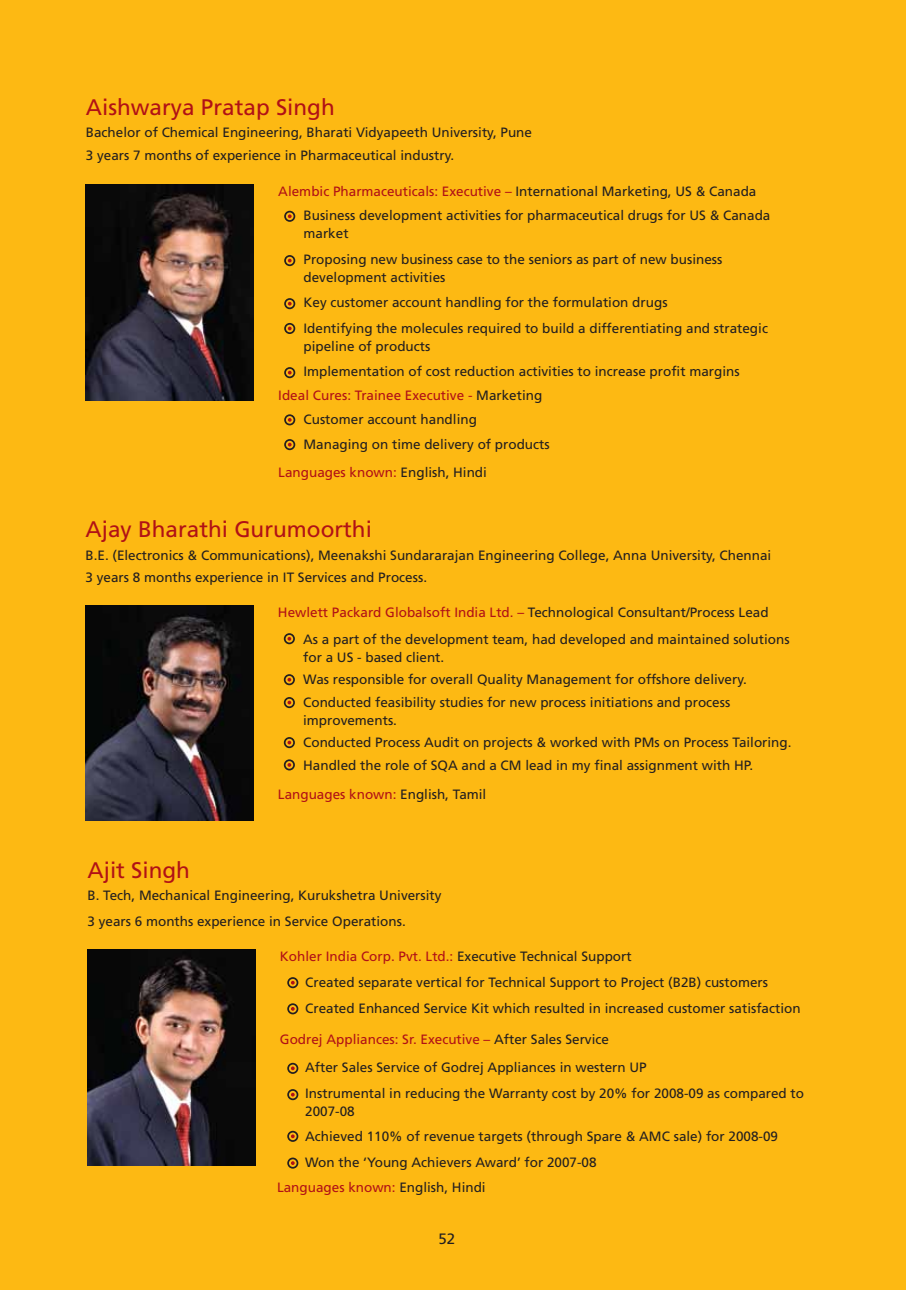
<style>
.page{position:relative;width:907px;height:1291px;background:#fff}
.page>*{position:absolute;margin:0;border:0;box-sizing:border-box;transform-origin:0 0}
.t1{font:22.5px "Frutiger";color:#b11116}
.t2{font:15px "Frutiger";color:#231f20}
.t3{font:13.5px/25.5px "Frutiger";color:#231f20}
.t4{font:13.5px "Frutiger";color:#b11116}
.s1{color:#231f20}
.s2{color:#b11116}
</style>
<div class="page">
<div style="left:0;top:1px;width:906px;height:1288px;background:#fdb913"></div>
<svg style="left:284px;top:211px;width:11px;height:11px"></svg>
<svg style="left:284px;top:255px;width:11px;height:11px"></svg>
<svg style="left:284px;top:298px;width:11px;height:11px"></svg>
<svg style="left:284px;top:323px;width:11px;height:11px"></svg>
<svg style="left:284px;top:367px;width:11px;height:11px"></svg>
<svg style="left:284px;top:414px;width:11px;height:11px"></svg>
<svg style="left:284px;top:439px;width:11px;height:11px"></svg>
<svg style="left:284px;top:633px;width:11px;height:11px"></svg>
<svg style="left:284px;top:674px;width:11px;height:11px"></svg>
<svg style="left:284px;top:697px;width:11px;height:11px"></svg>
<svg style="left:284px;top:737px;width:11px;height:11px"></svg>
<svg style="left:284px;top:759px;width:11px;height:11px"></svg>
<svg style="left:287px;top:977px;width:11px;height:11px"></svg>
<svg style="left:287px;top:1003px;width:11px;height:11px"></svg>
<svg style="left:287px;top:1062px;width:11px;height:11px"></svg>
<svg style="left:287px;top:1089px;width:11px;height:10px"></svg>
<svg style="left:287px;top:1130px;width:11px;height:11px"></svg>
<svg style="left:287px;top:1157px;width:11px;height:11px"></svg>
<img style="left:86px;top:185px;width:167px;height:215px">
<img style="left:86px;top:605px;width:167px;height:215px">
<img style="left:88px;top:949px;width:167px;height:215px">
<p class="t1" style="left:86px;top:93px;width:250px">Aishwarya Pratap Singh</p>
<p class="t3" style="left:86px;top:121px;width:447px;line-height:22.5px">Bachelor of Chemical Engineering, Bharati Vidyapeeth University, Pune<br>3 years 7 months of experience in Pharmaceutical industry.</p>
<p class="t4" style="left:278px;top:184px;width:479px">Alembic Pharmaceuticals: Executive – <span class="s1">International Marketing, US &amp; Canada</span></p>
<p class="t3" style="left:303px;top:206px;width:468px;line-height:18px">Business development activities for pharmaceutical drugs for US &amp; Canada market</p>
<p class="t3" style="left:303px;top:250px;width:420px;line-height:18px">Proposing new business case to the seniors as part of new business development activities</p>
<p class="t3" style="left:303px;top:289px;width:466px">Key customer account handling for the formulation drugs<br>Identifying the molecules required to build a differentiating and strategic</p>
<p class="t3" style="left:303px;top:333px;width:437px">pipeline of products<br>Implementation of cost reduction activities to increase profit margins</p>
<p class="t3" style="left:303px;top:406px;width:248px">Customer account handling<br>Managing on time delivery of products</p>
<p class="t4" style="left:278px;top:387px;width:265px">Ideal Cures: Trainee Executive - <span class="s1">Marketing</span></p>
<p class="t4" style="left:278px;top:464px;width:210px">Languages known: <span class="s1">English, Hindi</span></p>
<p class="t1" style="left:85px;top:516px;width:288px">Ajay Bharathi Gurumoorthi</p>
<p class="t3" style="left:85px;top:543px;width:687px;line-height:22.5px">B.E. (Electronics &amp; Communications), Meenakshi Sundararajan Engineering College, Anna University, Chennai<br>3 years 8 months experience in IT Services and Process.</p>
<p class="t3" style="left:278px;top:599px;width:492px"><span class="s2">Hewlett Packard Globalsoft India Ltd. –</span> Technological Consultant/Process Lead</p>
<p class="t3" style="left:303px;top:629px;width:488px;line-height:18px">As a part of the development team, had developed and maintained solutions for a US - based client.</p>
<p class="t3" style="left:303px;top:668px;width:445px;line-height:22.5px">Was responsible for overall Quality Management for offshore delivery.<br>Conducted feasibility studies for new process initiations and process</p>
<p class="t3" style="left:303px;top:708px;width:490px;line-height:22.5px">improvements.<br>Conducted Process Audit on projects &amp; worked with PMs on Process Tailoring.<br>Handled the role of SQA and a CM lead in my final assignment with HP.</p>
<p class="t4" style="left:278px;top:786px;width:210px">Languages known: <span class="s1">English, Tamil</span></p>
<p class="t1" style="left:87px;top:856px;width:104px">Ajit Singh</p>
<p class="t3" style="left:87px;top:882px;width:355px">B. Tech, Mechanical Engineering, Kurukshetra University<br>3 years 6 months experience in Service Operations.</p>
<p class="t4" style="left:280px;top:948px;width:353px">Kohler India Corp. Pvt. Ltd.: <span class="s1">Executive Technical Support</span></p>
<p class="t3" style="left:305px;top:969px;width:497px">Created separate vertical for Technical Support to Project (B2B) customers<br>Created Enhanced Service Kit which resulted in increased customer satisfaction</p>
<p class="t4" style="left:280px;top:1030px;width:330px">Godrej Appliances: Sr. Executive – <span class="s1">After Sales Service</span></p>
<p class="t3" style="left:305px;top:1054px;width:500px">After Sales Service of Godrej Appliances in western UP<br>Instrumental in reducing the Warranty cost by 20% for 2008-09 as compared to</p>
<p class="t3" style="left:305px;top:1098px;width:474px">2007-08<br>Achieved 110% of revenue targets (through Spare &amp; AMC sale) for 2008-09<br>Won the ‘Young Achievers Award’ for 2007-08</p>
<p class="t4" style="left:277px;top:1178px;width:210px">Languages known: <span class="s1">English, Hindi</span></p>
<p class="t2" style="left:438px;top:1230px;width:18px">52</p>
</div>
